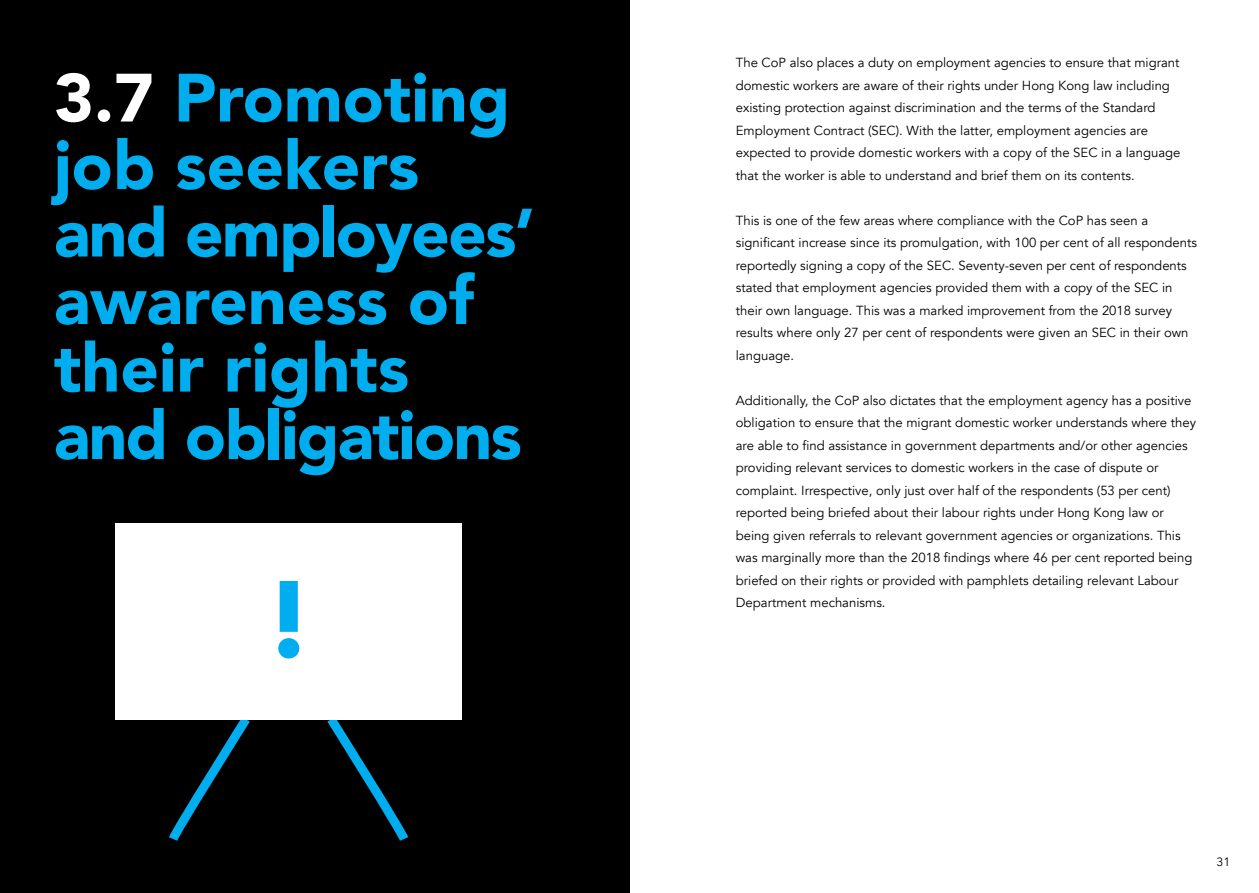
<style>
.page{position:relative;width:1259px;height:893px;background:#fff}
.page>*{position:absolute;margin:0;border:0;box-sizing:border-box;transform-origin:0 0}
.t1{font:700 108px "Avenir Next";color:#00aeef}
.t2{font:900 67.5px/67.5px "Avenir";color:#00aeef}
.t3{font:13.2px/22.5px "Avenir";color:#000}
.t4{font:12px "Avenir Next";color:#000}
.s1{color:#fff}
</style>
<div class="page">
<div style="left:0;top:0;width:629px;height:893px;background:#000"></div>
<svg style="left:162px;top:719px;width:93px;height:122px"></svg>
<svg style="left:322px;top:719px;width:93px;height:122px"></svg>
<div style="left:115px;top:523px;width:347px;height:196px;background:#fff"></div>
<h2 class="t2" style="left:54px;top:63px;width:482px"><span class="s1">3.7</span> Promoting job seekers and employees’ awareness of their rights and obligations</h2>
<h1 class="t1" style="left:269px;top:526px;width:40px">!</h1>
<p class="t3" style="left:736px;top:52px;width:446px">The CoP also places a duty on employment agencies to ensure that migrant domestic workers are aware of their rights under Hong Kong law including existing protection against discrimination and the terms of the Standard Employment Contract (SEC). With the latter, employment agencies are expected to provide domestic workers with a copy of the SEC in a language that the worker is able to understand and brief them on its contents.</p>
<p class="t3" style="left:736px;top:209px;width:463px">This is one of the few areas where compliance with the CoP has seen a significant increase since its promulgation, with 100 per cent of all respondents reportedly signing a copy of the SEC. Seventy-seven per cent of respondents stated that employment agencies provided them with a copy of the SEC in their own language. This was a marked improvement from the 2018 survey results where only 27 per cent of respondents were given an SEC in their own language.</p>
<p class="t3" style="left:736px;top:389px;width:462px">Additionally, the CoP also dictates that the employment agency has a positive obligation to ensure that the migrant domestic worker understands where they are able to find assistance in government departments and/or other agencies providing relevant services to domestic workers in the case of dispute or complaint. Irrespective, only just over half of the respondents (53 per cent) reported being briefed about their labour rights under Hong Kong law or being given referrals to relevant government agencies or organizations. This was marginally more than the 2018 findings where 46 per cent reported being briefed on their rights or provided with pamphlets detailing relevant Labour Department mechanisms.</p>
<p class="t4" style="left:1216px;top:851px;width:15px">31</p>
</div>
